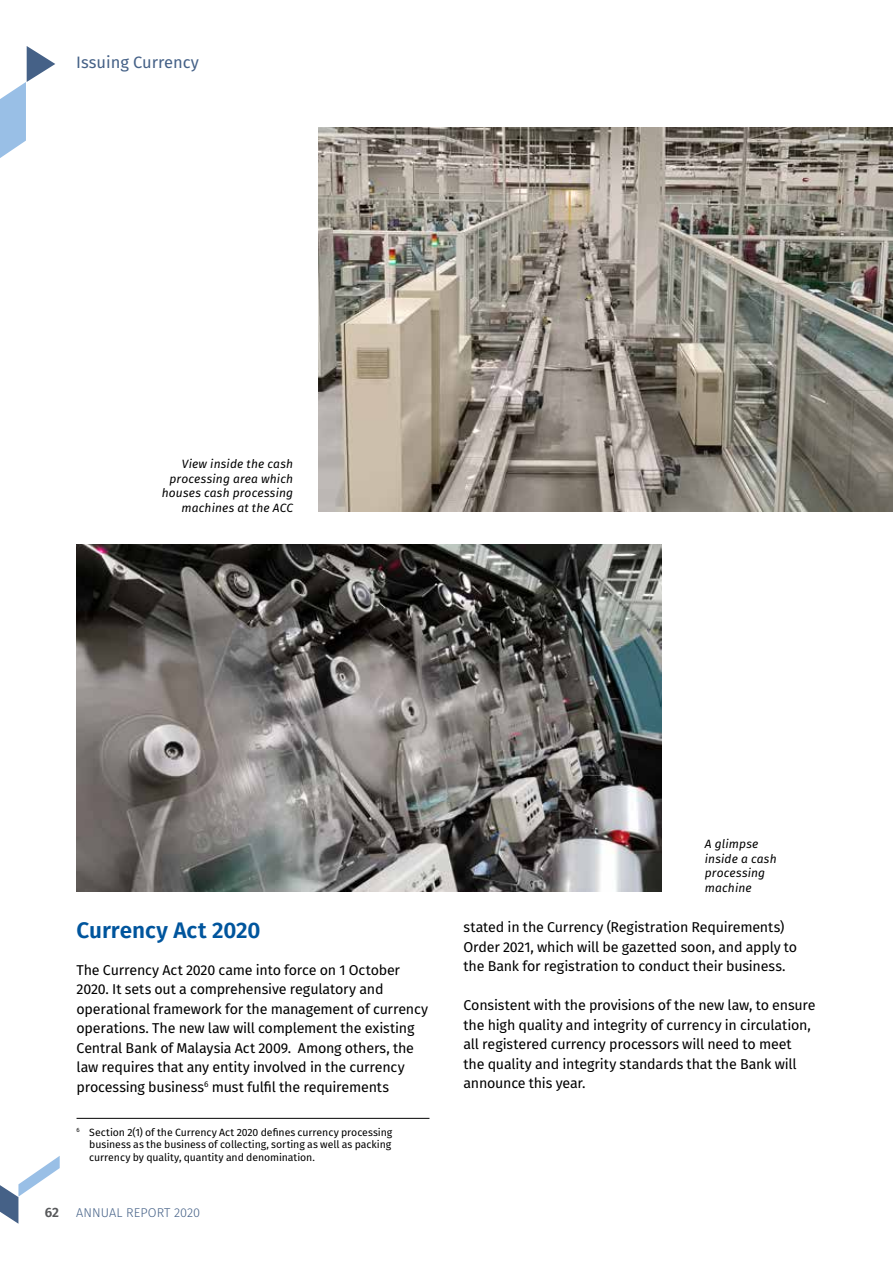
<style>
.page{position:relative;width:893px;height:1263px;background:#fff}
.page>*{position:absolute;margin:0;border:0;box-sizing:border-box;transform-origin:0 0}
.t1{font:600 22.5px "Fira Sans";letter-spacing:-.005em;color:#00559d}
.t2{font:16.5px "Fira Sans";color:#456187}
.t3{font:14.25px/19.5px "Fira Sans";letter-spacing:-.015em;color:#000}
.t4{font:600 13.5px "Fira Sans";color:#58595b}
.t5{font:300 12.75px "Fira Sans";letter-spacing:.01em;color:#456187}
.t6{font:italic 12px/14.4px "Fira Sans";letter-spacing:.015em;color:#000;text-align:right}
.t7{font:10.5px/12.6px "Fira Sans";letter-spacing:-.01em;color:#000;text-align:justify}
</style>
<div class="page">
<svg style="left:0;top:46px;width:55px;height:112px"></svg>
<svg style="left:0;top:1156px;width:60px;height:68px"></svg>
<img style="left:318px;top:128px;width:575px;height:384px">
<img style="left:76px;top:544px;width:585px;height:347px">
<hr style="left:77px;top:1118px;width:352px;height:1px;background:#000">
<p class="t2" style="left:76px;top:50px;width:124px">Issuing Currency</p>
<p class="t6" style="left:162px;top:457px;width:133px">View inside the cash processing area which houses cash processing machines at the ACC</p>
<h1 class="t1" style="left:77px;top:912px;width:185px">Currency Act 2020</h1>
<p class="t3" style="left:77px;top:959px;width:353px">The Currency Act 2020 came into force on 1 October 2020. It sets out a comprehensive regulatory and operational framework for the management of currency operations. The new law will complement the existing Central Bank of Malaysia Act 2009. Among others, the law requires that any entity involved in the currency processing business<sup>6</sup> must fulfil the requirements</p>
<p class="t7" style="left:89px;top:1125px;width:304px;text-indent:-13px"><sup>6</sup> Section 2(1) of the Currency Act 2020 defines currency processing business as the business of collecting, sorting as well as packing currency by quality, quantity and denomination.</p>
<p class="t4" style="left:45px;top:1201px;width:16px">62</p>
<p class="t5" style="left:76px;top:1203px;width:126px">ANNUAL REPORT 2020</p>
<p class="t6" style="left:705px;top:837px;width:73px;text-align:left">A glimpse inside a cash processing machine</p>
<p class="t3" style="left:463px;top:917px;width:335px">stated in the Currency (Registration Requirements)<br>Order 2021, which will be gazetted soon, and apply to the Bank for registration to conduct their business.</p>
<p class="t3" style="left:463px;top:995px;width:354px">Consistent with the provisions of the new law, to ensure the high quality and integrity of currency in circulation, all registered currency processors will need to meet the quality and integrity standards that the Bank will announce this year.</p>
</div>
